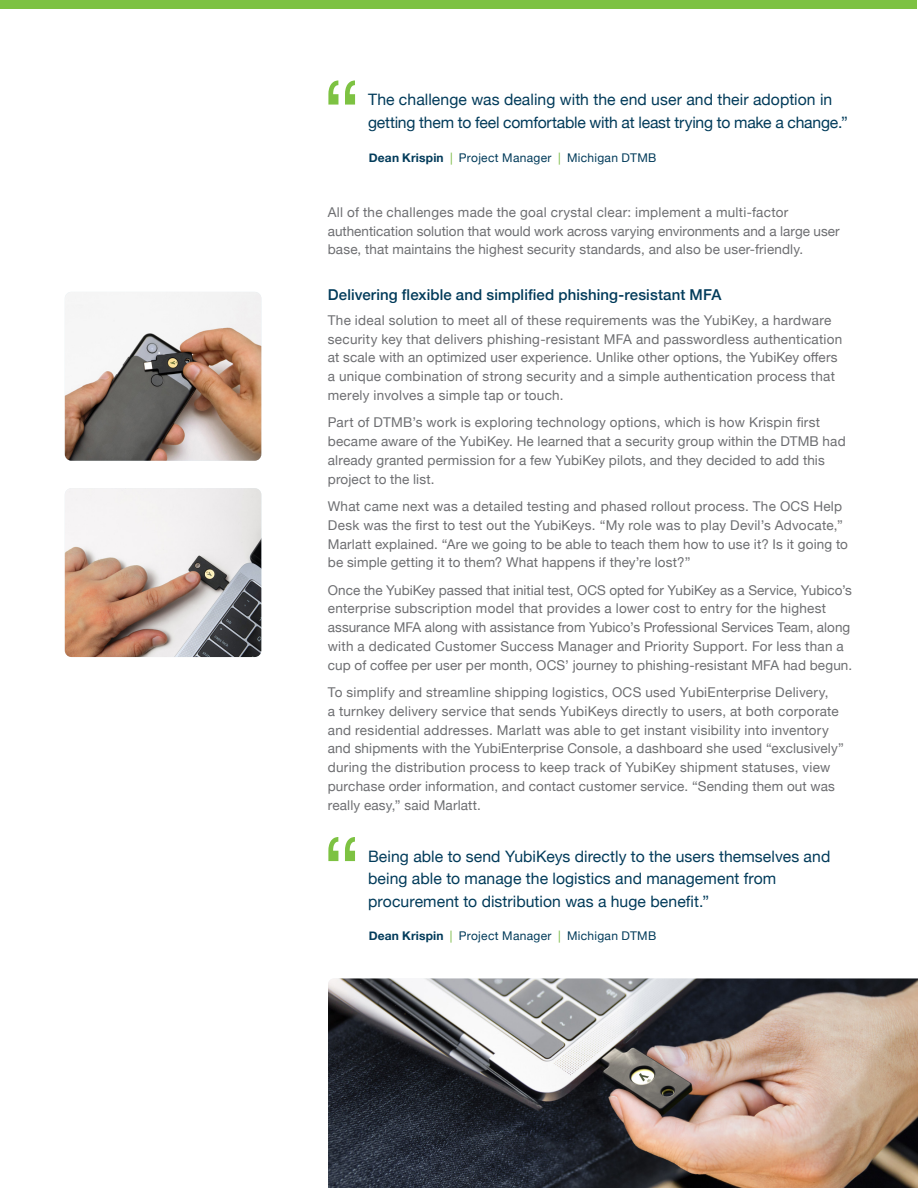
<style>
.page{position:relative;width:918px;height:1188px;background:#fff}
.page>*{position:absolute;margin:0;border:0;box-sizing:border-box;transform-origin:0 0}
.t1{font:15.75px/22.5px "Helvetica Neue";letter-spacing:.005em;color:#023b5a}
.t2{font:500 15px "Helvetica Neue";letter-spacing:.01em;color:#023b5a}
.t3{font:13.5px/18.8px "Helvetica Neue";letter-spacing:.015em;color:#6d6e71}
.t4{font:12px "Helvetica Neue";letter-spacing:.025em;color:#023b5a}
.s1{font-weight:700}
.s2{color:#76b83f}
</style>
<div class="page">
<div style="left:1px;top:0;width:916px;height:9px;background:#7dc242"></div>
<svg style="left:328px;top:80px;width:27px;height:25px"></svg>
<svg style="left:328px;top:837px;width:27px;height:24px"></svg>
<img style="left:328px;top:978px;width:590px;height:210px">
<img style="left:65px;top:292px;width:196px;height:169px">
<img style="left:65px;top:488px;width:196px;height:169px">
<p class="t1" style="left:368px;top:89px;width:481px">The challenge was dealing with the end user and their adoption in getting them to feel comfortable with at least trying to make a change.”</p>
<p class="t4" style="left:369px;top:149px;width:289px"><span class="s1">Dean Krispin</span> <span class="s2">|</span> Project Manager <span class="s2">|</span> Michigan DTMB</p>
<p class="t3" style="left:328px;top:203px;width:513px">All of the challenges made the goal crystal clear: implement a multi-factor authentication solution that would work across varying environments and a large user base, that maintains the highest security standards, and also be user-friendly.</p>
<p class="t2" style="left:328px;top:282px;width:395px">Delivering flexible and simplified phishing-resistant MFA</p>
<p class="t3" style="left:328px;top:312px;width:516px">The ideal solution to meet all of these requirements was the YubiKey, a hardware security key that delivers phishing-resistant MFA and passwordless authentication at scale with an optimized user experience. Unlike other options, the YubiKey offers a unique combination of strong security and a simple authentication process that merely involves a simple tap or touch.</p>
<p class="t3" style="left:328px;top:414px;width:519px">Part of DTMB’s work is exploring technology options, which is how Krispin first became aware of the YubiKey. He learned that a security group within the DTMB had already granted permission for a few YubiKey pilots, and they decided to add this project to the list.</p>
<p class="t3" style="left:328px;top:498px;width:522px">What came next was a detailed testing and phased rollout process. The OCS Help Desk was the first to test out the YubiKeys. “My role was to play Devil’s Advocate,” Marlatt explained. “Are we going to be able to teach them how to use it? Is it going to be simple getting it to them? What happens if they’re lost?”</p>
<p class="t3" style="left:328px;top:581px;width:526px">Once the YubiKey passed that initial test, OCS opted for YubiKey as a Service, Yubico’s enterprise subscription model that provides a lower cost to entry for the highest assurance MFA along with assistance from Yubico’s Professional Services Team, along with a dedicated Customer Success Manager and Priority Support. For less than a cup of coffee per user per month, OCS’ journey to phishing-resistant MFA had begun.</p>
<p class="t3" style="left:328px;top:684px;width:517px">To simplify and streamline shipping logistics, OCS used YubiEnterprise Delivery,<br>a turnkey delivery service that sends YubiKeys directly to users, at both corporate and residential addresses. Marlatt was able to get instant visibility into inventory and shipments with the YubiEnterprise Console, a dashboard she used “exclusively” during the distribution process to keep track of YubiKey shipment statuses, view purchase order information, and contact customer service. “Sending them out was really easy,” said Marlatt.</p>
<p class="t1" style="left:368px;top:846px;width:464px">Being able to send YubiKeys directly to the users themselves and being able to manage the logistics and management from procurement to distribution was a huge benefit.”</p>
<p class="t4" style="left:369px;top:928px;width:289px"><span class="s1">Dean Krispin</span> <span class="s2">|</span> Project Manager <span class="s2">|</span> Michigan DTMB</p>
</div>
